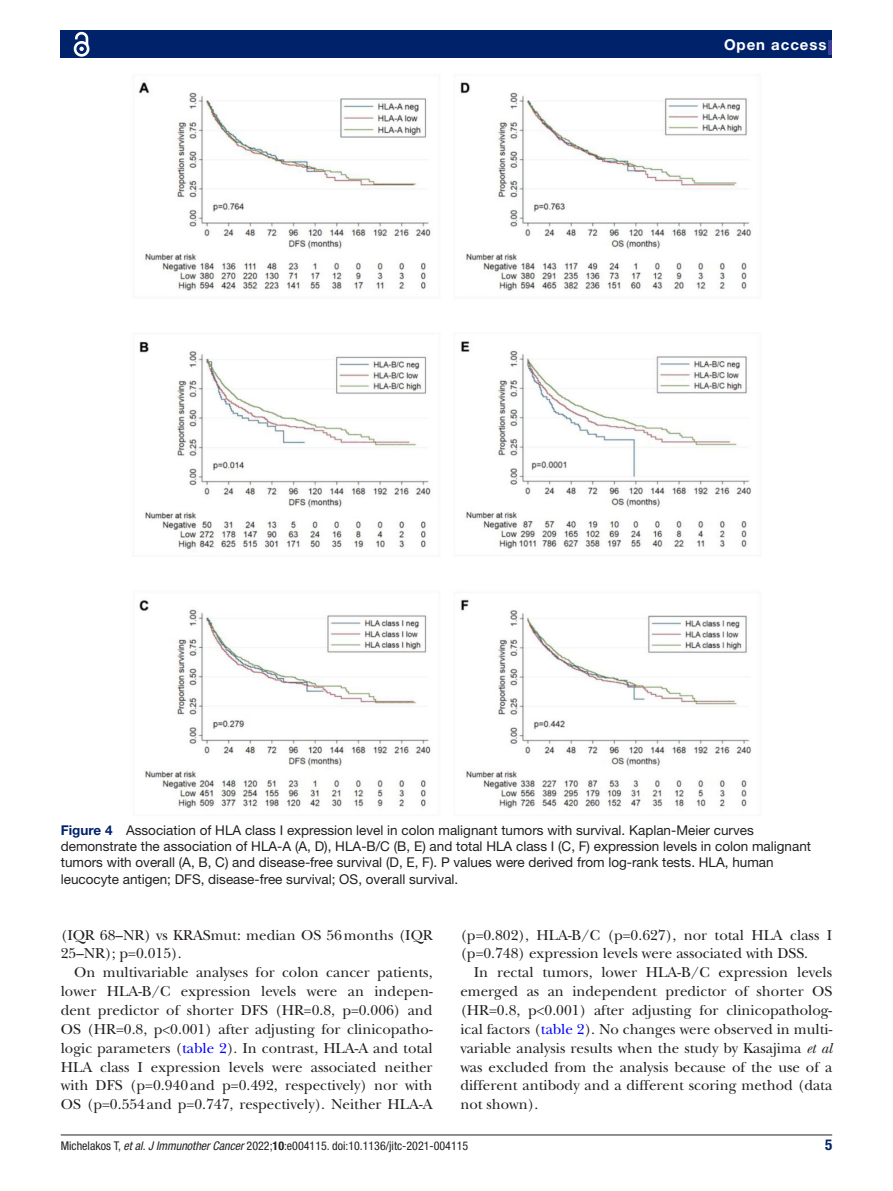
<style>
.page{position:relative;width:893px;height:1191px;background:#fff}
.page>*{position:absolute;margin:0;border:0;box-sizing:border-box;transform-origin:0 0}
.t1{font:15px/18.9px "New Baskerville";color:#231f20}
.t2{font:700 15px "Helvetica Neue LT Std";letter-spacing:.065em;color:#fff}
.t3{font:700 condensed 15px "Helvetica Neue LT Std";color:#00226b}
.t4{font:13.5px/16.2px "Helvetica Neue LT Std";color:#231f20}
.t5{font:condensed 12px "Helvetica Neue LT Std";color:#231f20}
.s1{font-weight:700;color:#00226b}
.s2{color:#00f}
.s3{font-style:italic}
.s4{font-weight:700}
</style>
<div class="page">
<hr style="left:61px;top:1134px;width:771px;height:1px;background:#231f20">
<div style="left:61px;top:31px;width:771px;height:27px;background:#00226b"></div>
<hr style="left:828px;top:40px;width:4px;height:15px;background:#414099">
<svg style="left:73px;top:31px;width:17px;height:26px"></svg>
<img style="left:138px;top:82px;width:614px;height:727px">
<p class="t2" style="left:724px;top:35px;width:104px">Open access</p>
<p class="t4" style="left:61px;top:821px;width:752px"><span class="s1">Figure 4</span> Association of HLA class I expression level in colon malignant tumors with survival. Kaplan-Meier curves demonstrate the association of HLA-A (A, D), HLA-B/C (B, E) and total HLA class I (C, F) expression levels in colon malignant tumors with overall (A, B, C) and disease-free survival (D, E, F). P values were derived from log-rank tests. HLA, human leucocyte antigen; DFS, disease-free survival; OS, overall survival.</p>
<p class="t1" style="left:61px;top:925px;width:373px">(IQR 68–NR) vs KRASmut: median OS 56months (IQR<br>25–NR); p=0.015).</p>
<p class="t1" style="left:61px;top:963px;width:373px;text-align:justify;text-indent:14px">On multivariable analyses for colon cancer patients, lower HLA-B/C expression levels were an indepen&shy;dent predictor of shorter DFS (HR=0.8, p=0.006) and OS (HR=0.8, p&lt;0.001) after adjusting for clinicopatho&shy;logic parameters (<span class="s2">table 2</span>). In contrast, HLA-A and total HLA class I expression levels were associated neither with DFS (p=0.940and p=0.492, respectively) nor with OS (p=0.554and p=0.747, respectively). Neither HLA-A</p>
<p class="t1" style="left:460px;top:925px;width:373px">(p=0.802), HLA-B/C (p=0.627), nor total HLA class I (p=0.748) expression levels were associated with DSS.</p>
<p class="t1" style="left:460px;top:963px;width:373px;text-align:justify;text-indent:14px">In rectal tumors, lower HLA-B/C expression levels emerged as an independent predictor of shorter OS (HR=0.8, p&lt;0.001) after adjusting for clinicopatholog&shy;ical factors (<span class="s2">table 2</span>). No changes were observed in multi&shy;variable analysis results when the study by Kasajima <span class="s3">et al </span>was excluded from the analysis because of the use of a different antibody and a different scoring method (data not shown).</p>
<p class="t5" style="left:61px;top:1138px;width:409px">Michelakos T, <span class="s3">et al</span>. <span class="s3">J Immunother Cancer</span> 2022;<span class="s4">10</span>:e004115. doi:10.1136/jitc-2021-004115</p>
<p class="t3" style="left:825px;top:1135px;width:9px">5</p>
</div>
